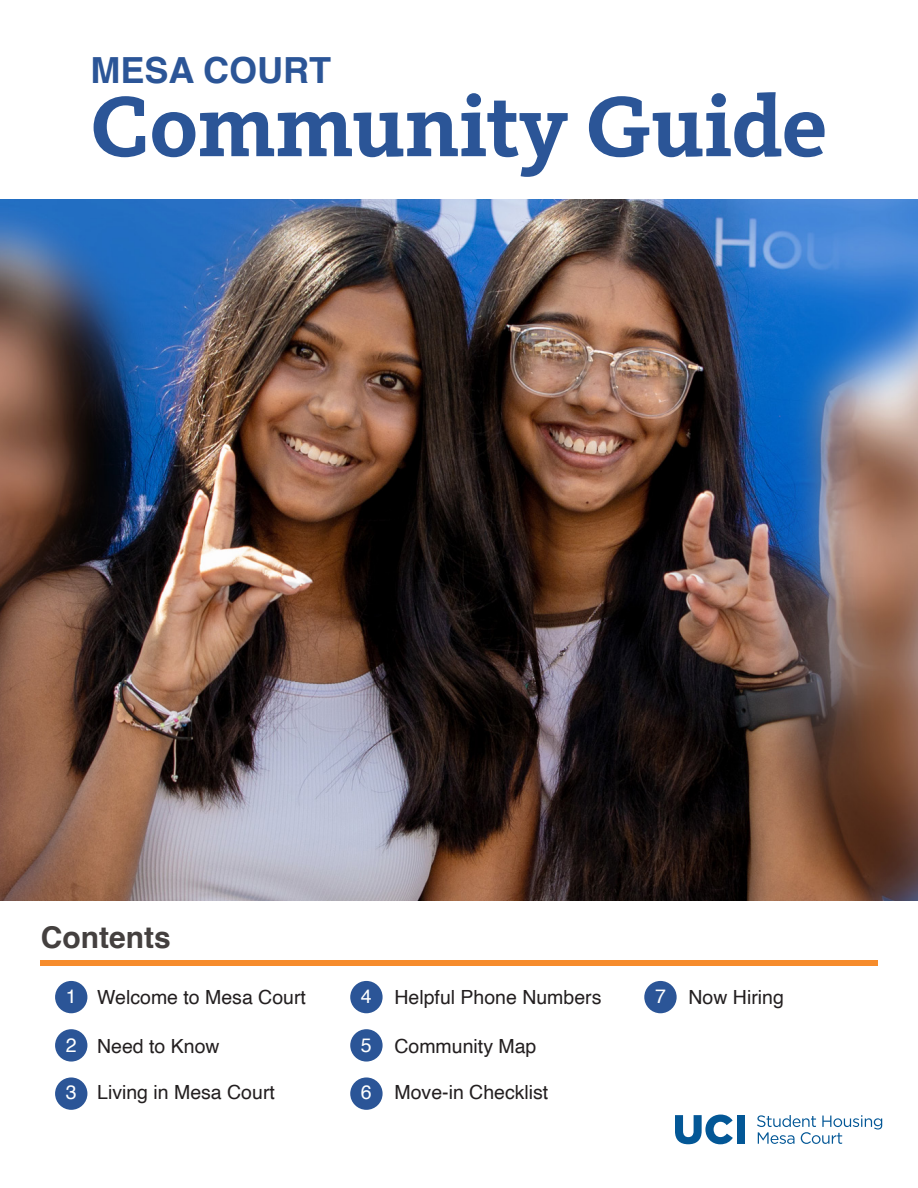
<style>
.page{position:relative;width:918px;height:1188px;background:#fff}
.page>*{position:absolute;margin:0;border:0;box-sizing:border-box;transform-origin:0 0}
.Intro_H1{font:700 88.5px "Kievit Slab OT";color:#2b5597}
.Intro_H1-2{font:700 36px "Helvetica";color:#2b5597}
.H2_Gray_Titles{font:700 30px "Helvetica";color:#44403f}
.H3_Table_of_Contents{font:19.5px "Helvetica";color:#231f20}
.t1{font:19.5px "Helvetica";color:#fff}
</style>
<div class="page">
<img style="left:0;top:199px;width:918px;height:701px">
<div style="left:41px;top:960px;width:837px;height:6px;background:#f68c2c"></div>
<div style="left:55px;top:981px;width:32px;height:32px;background:#2b5597;border-radius:50%"></div>
<div style="left:55px;top:1029px;width:32px;height:33px;background:#2b5597;border-radius:50%"></div>
<div style="left:55px;top:1077px;width:32px;height:33px;background:#2b5597;border-radius:50%"></div>
<div style="left:350px;top:981px;width:33px;height:32px;background:#2b5597;border-radius:50%"></div>
<div style="left:350px;top:1029px;width:33px;height:33px;background:#2b5597;border-radius:50%"></div>
<div style="left:350px;top:1077px;width:33px;height:33px;background:#2b5597;border-radius:50%"></div>
<div style="left:644px;top:981px;width:33px;height:32px;background:#2b5597;border-radius:50%"></div>
<svg style="left:757px;top:1115px;width:125px;height:29px"></svg>
<svg style="left:675px;top:1115px;width:58px;height:29px"></svg>
<div style="left:737px;top:1115px;width:8px;height:29px;background:#035796"></div>
<p class="Intro_H1-2" style="left:91px;top:48px;width:242px">MESA COURT</p>
<p class="Intro_H1" style="left:91px;top:74px;width:738px">Community Guide</p>
<p class="H2_Gray_Titles" style="left:41px;top:919px;width:131px">Contents</p>
<p class="t1" style="left:66px;top:981px;width:12px">1</p>
<p class="H3_Table_of_Contents" style="left:97px;top:982px;width:210px">Welcome to Mesa Court</p>
<p class="t1" style="left:66px;top:1030px;width:12px">2</p>
<p class="H3_Table_of_Contents" style="left:97px;top:1031px;width:124px">Need to Know</p>
<p class="t1" style="left:66px;top:1078px;width:12px">3</p>
<p class="H3_Table_of_Contents" style="left:97px;top:1078px;width:179px">Living in Mesa Court</p>
<p class="t1" style="left:361px;top:981px;width:12px">4</p>
<p class="H3_Table_of_Contents" style="left:394px;top:982px;width:208px">Helpful Phone Numbers</p>
<p class="t1" style="left:361px;top:1030px;width:12px">5</p>
<p class="H3_Table_of_Contents" style="left:394px;top:1031px;width:143px">Community Map</p>
<p class="t1" style="left:361px;top:1078px;width:12px">6</p>
<p class="H3_Table_of_Contents" style="left:394px;top:1078px;width:155px">Move-in Checklist</p>
<p class="t1" style="left:655px;top:981px;width:12px">7</p>
<p class="H3_Table_of_Contents" style="left:689px;top:982px;width:97px">Now Hiring</p>
</div>
